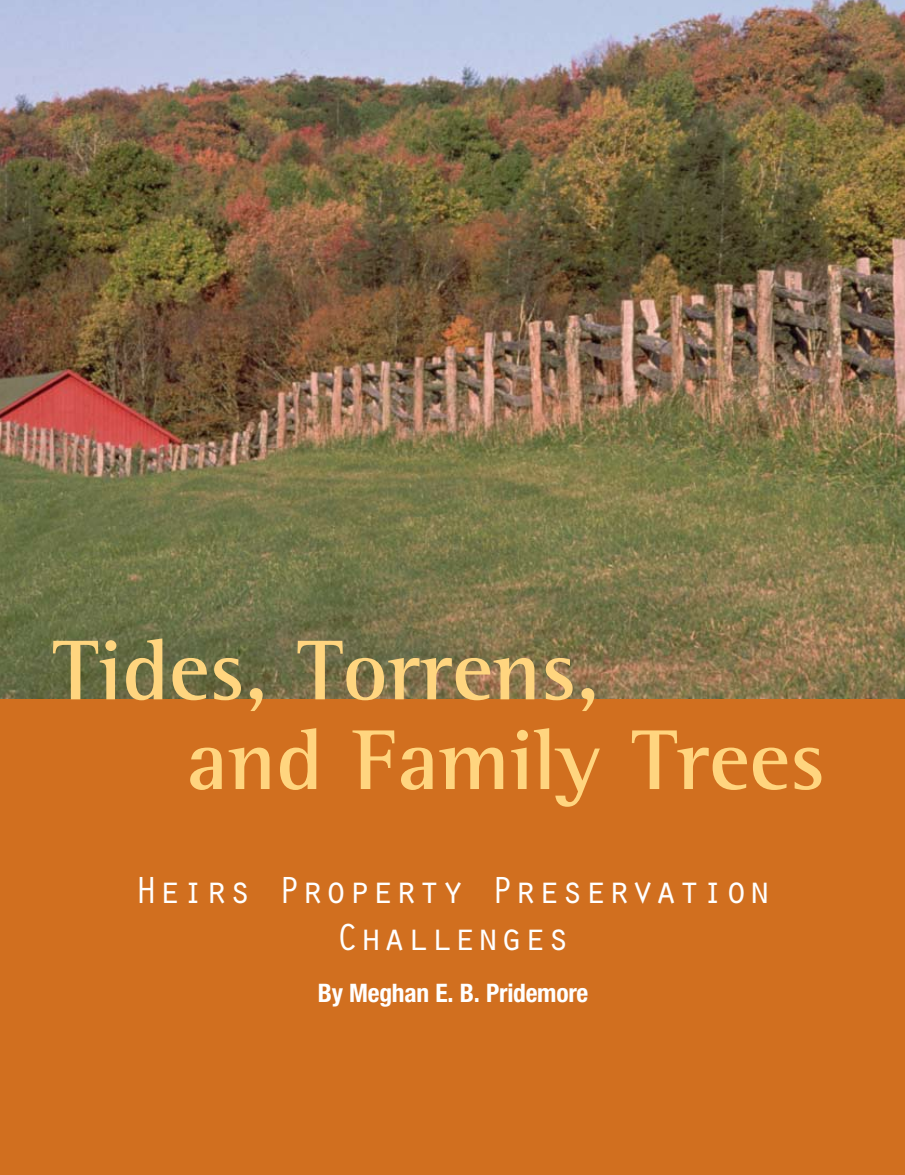
<style>
.page{position:relative;width:905px;height:1175px;background:#fff}
.page>*{position:absolute;margin:0;border:0;box-sizing:border-box;transform-origin:0 0}
.t1{font:700 87px/89.6px "Rotis Semi Serif Std";color:#ffd57f}
.t2{font:39px/46.8px "Orator Std";color:#fff;text-align:center}
.t3{font:700 condensed 25.5px "Helvetica Neue LT Std";letter-spacing:-.01em;color:#fff}
</style>
<div class="page">
<div style="left:0;top:0;width:904px;height:1174px;background:#d16f1f"></div>
<img style="left:0;top:0;width:904px;height:698px">
<h1 class="t1" style="left:187px;top:624px;width:639px;text-indent:-135px">Tides, Torrens,<br>and Family Trees</h1>
<p class="t2" style="left:135px;top:864px;width:638px">Heirs Property Preservation<br>Challenges</p>
<p class="t3" style="left:318px;top:977px;width:272px">By Meghan E. B. Pridemore</p>
</div>
